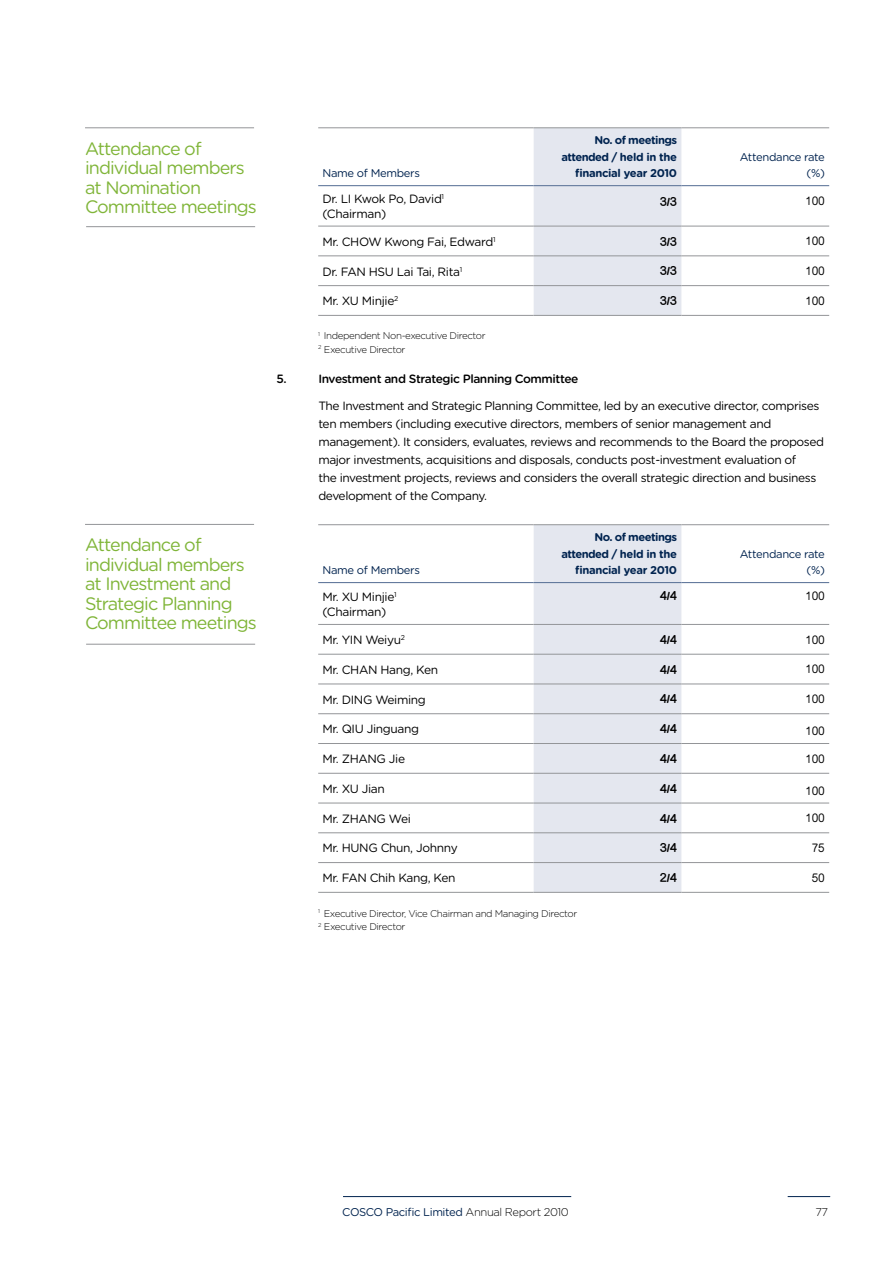
<style>
.page{position:relative;width:893px;height:1263px;background:#fff}
.page>*{position:absolute;margin:0;border:0;box-sizing:border-box;transform-origin:0 0}
.t1{font:18px/19.5px "Gotham Rounded";letter-spacing:-.05em;color:#80b539}
.t2{font:12px/18px "Gotham Rounded";letter-spacing:-.035em;color:#000}
.t3{font:800 12px "M Yuen HK";color:#000}
.t4{font:500 12px "Gotham Rounded";letter-spacing:-.035em;color:#000}
.t5{font:500 12px "M Yuen HK";letter-spacing:-.03em;color:#000}
.t6{font:700 11.25px/16.5px "Gotham Rounded";letter-spacing:-.04em;color:#00234f;text-align:right}
.t7{font:11.25px/16.5px "Gotham Rounded";letter-spacing:-.03em;color:#00234f;text-align:right}
.t8{font:300 11.25px "Gotham Rounded";color:#000}
.t9{font:300 9.75px/13.5px "Gotham Rounded";letter-spacing:-.04em;color:#000}
.s1{font-weight:300;color:#000}
</style>
<div class="page">
<hr style="left:788px;top:1196px;width:42px;height:1px;background:#00234f">
<hr style="left:343px;top:1196px;width:228px;height:1px;background:#00234f">
<div style="left:534px;top:129px;width:147px;height:186px;background:#e4e7ef"></div>
<hr style="left:318px;top:128px;width:216px;height:1px;background:#939598">
<hr style="left:534px;top:128px;width:147px;height:1px;background:#939598">
<hr style="left:681px;top:128px;width:148px;height:1px;background:#939598">
<hr style="left:318px;top:226px;width:216px;height:1px;background:#939598">
<hr style="left:534px;top:226px;width:147px;height:1px;background:#939598">
<hr style="left:681px;top:226px;width:148px;height:1px;background:#939598">
<hr style="left:318px;top:256px;width:216px;height:1px;background:#939598">
<hr style="left:534px;top:256px;width:147px;height:1px;background:#939598">
<hr style="left:681px;top:256px;width:148px;height:1px;background:#939598">
<hr style="left:318px;top:285px;width:216px;height:1px;background:#939598">
<hr style="left:318px;top:315px;width:216px;height:1px;background:#939598">
<hr style="left:534px;top:285px;width:147px;height:1px;background:#939598">
<hr style="left:534px;top:315px;width:147px;height:1px;background:#939598">
<hr style="left:681px;top:285px;width:148px;height:1px;background:#939598">
<hr style="left:681px;top:315px;width:148px;height:1px;background:#939598">
<hr style="left:318px;top:185px;width:216px;height:1px;background:#5b7398">
<hr style="left:534px;top:185px;width:147px;height:1px;background:#5b7398">
<hr style="left:681px;top:185px;width:148px;height:1px;background:#5b7398">
<div style="left:534px;top:525px;width:147px;height:367px;background:#e4e7ef"></div>
<hr style="left:318px;top:524px;width:216px;height:1px;background:#939598">
<hr style="left:534px;top:524px;width:147px;height:1px;background:#939598">
<hr style="left:681px;top:524px;width:148px;height:1px;background:#939598">
<hr style="left:318px;top:624px;width:216px;height:1px;background:#939598">
<hr style="left:534px;top:624px;width:147px;height:1px;background:#939598">
<hr style="left:681px;top:624px;width:148px;height:1px;background:#939598">
<hr style="left:318px;top:654px;width:216px;height:1px;background:#939598">
<hr style="left:534px;top:654px;width:147px;height:1px;background:#939598">
<hr style="left:681px;top:654px;width:148px;height:1px;background:#939598">
<hr style="left:318px;top:684px;width:216px;height:1px;background:#939598">
<hr style="left:534px;top:684px;width:147px;height:1px;background:#939598">
<hr style="left:681px;top:684px;width:148px;height:1px;background:#939598">
<hr style="left:318px;top:713px;width:216px;height:1px;background:#939598">
<hr style="left:534px;top:713px;width:147px;height:1px;background:#939598">
<hr style="left:681px;top:713px;width:148px;height:1px;background:#939598">
<hr style="left:318px;top:743px;width:216px;height:1px;background:#939598">
<hr style="left:534px;top:743px;width:147px;height:1px;background:#939598">
<hr style="left:681px;top:743px;width:148px;height:1px;background:#939598">
<hr style="left:318px;top:773px;width:216px;height:1px;background:#939598">
<hr style="left:534px;top:773px;width:147px;height:1px;background:#939598">
<hr style="left:681px;top:773px;width:148px;height:1px;background:#939598">
<hr style="left:318px;top:803px;width:216px;height:1px;background:#939598">
<hr style="left:534px;top:803px;width:147px;height:1px;background:#939598">
<hr style="left:681px;top:803px;width:148px;height:1px;background:#939598">
<hr style="left:318px;top:832px;width:216px;height:1px;background:#939598">
<hr style="left:534px;top:832px;width:147px;height:1px;background:#939598">
<hr style="left:681px;top:832px;width:148px;height:1px;background:#939598">
<hr style="left:318px;top:862px;width:216px;height:1px;background:#939598">
<hr style="left:318px;top:892px;width:216px;height:1px;background:#939598">
<hr style="left:534px;top:862px;width:147px;height:1px;background:#939598">
<hr style="left:534px;top:892px;width:147px;height:1px;background:#939598">
<hr style="left:681px;top:862px;width:148px;height:1px;background:#939598">
<hr style="left:681px;top:892px;width:148px;height:1px;background:#939598">
<hr style="left:318px;top:582px;width:216px;height:1px;background:#5b7398">
<hr style="left:534px;top:582px;width:147px;height:1px;background:#5b7398">
<hr style="left:681px;top:582px;width:148px;height:1px;background:#5b7398">
<hr style="left:86px;top:226px;width:169px;height:1px;background:#939598">
<hr style="left:86px;top:644px;width:169px;height:1px;background:#939598">
<hr style="left:85px;top:128px;width:169px;height:1px;background:#939598">
<hr style="left:85px;top:524px;width:169px;height:1px;background:#939598">
<p class="t1" style="left:85px;top:138px;width:173px">Attendance of individual members at Nomination<br>Committee meetings</p>
<p class="t1" style="left:85px;top:535px;width:173px">Attendance of individual members at Investment and<br>Strategic Planning<br>Committee meetings</p>
<p class="t7" style="left:322px;top:165px;width:99px">Name of Members</p>
<p class="t6" style="left:561px;top:131px;width:117px">No. of meetings attended / held in the financial year 2010</p>
<p class="t7" style="left:740px;top:148px;width:87px">Attendance rate (%)</p>
<p class="t2" style="left:322px;top:191px;width:123px;line-height:15px">Dr. LI Kwok Po, David<sup>1 </sup>(Chairman)</p>
<p class="t3" style="left:660px;top:195px;width:19px">3/3</p>
<p class="t5" style="left:806px;top:194px;width:21px">100</p>
<p class="t2" style="left:322px;top:232px;width:175px">Mr. CHOW Kwong Fai, Edward<sup>1</sup></p>
<p class="t3" style="left:660px;top:235px;width:19px">3/3</p>
<p class="t5" style="left:806px;top:235px;width:21px">100</p>
<p class="t2" style="left:322px;top:262px;width:141px">Dr. FAN HSU Lai Tai, Rita<sup>1</sup></p>
<p class="t3" style="left:660px;top:265px;width:19px">3/3</p>
<p class="t5" style="left:806px;top:265px;width:21px">100</p>
<p class="t2" style="left:322px;top:292px;width:77px">Mr. XU Minjie<sup>2</sup></p>
<p class="t3" style="left:660px;top:295px;width:19px">3/3</p>
<p class="t5" style="left:806px;top:294px;width:21px">100</p>
<p class="t9" style="left:318px;top:329px;width:169px"><sup>1</sup> Independent Non-executive Director<br><sup>2</sup> Executive Director</p>
<p class="t4" style="left:276px;top:372px;width:12px">5.</p>
<p class="t4" style="left:318px;top:372px;width:262px">Investment and Strategic Planning Committee</p>
<p class="t2" style="left:318px;top:397px;width:507px">The Investment and Strategic Planning Committee, led by an executive director, comprises ten members (including executive directors, members of senior management and management). It considers, evaluates, reviews and recommends to the Board the proposed major investments, acquisitions and disposals, conducts post-investment evaluation of<br>the investment projects, reviews and considers the overall strategic direction and business development of the Company.</p>
<p class="t7" style="left:322px;top:562px;width:99px">Name of Members</p>
<p class="t6" style="left:561px;top:528px;width:117px">No. of meetings attended / held in the financial year 2010</p>
<p class="t7" style="left:740px;top:545px;width:87px">Attendance rate (%)</p>
<p class="t2" style="left:322px;top:589px;width:76px;line-height:15px">Mr. XU Minjie<sup>1 </sup>(Chairman)</p>
<p class="t3" style="left:660px;top:590px;width:19px">4/4</p>
<p class="t5" style="left:806px;top:589px;width:21px">100</p>
<p class="t2" style="left:322px;top:631px;width:84px">Mr. YIN Weiyu<sup>2</sup></p>
<p class="t3" style="left:660px;top:633px;width:19px">4/4</p>
<p class="t5" style="left:806px;top:633px;width:21px">100</p>
<p class="t2" style="left:322px;top:660px;width:117px">Mr. CHAN Hang, Ken</p>
<p class="t3" style="left:660px;top:663px;width:19px">4/4</p>
<p class="t5" style="left:806px;top:663px;width:21px">100</p>
<p class="t2" style="left:322px;top:690px;width:105px">Mr. DING Weiming</p>
<p class="t3" style="left:660px;top:693px;width:19px">4/4</p>
<p class="t5" style="left:806px;top:693px;width:21px">100</p>
<p class="t2" style="left:322px;top:720px;width:98px">Mr. QIU Jinguang</p>
<p class="t3" style="left:660px;top:723px;width:19px">4/4</p>
<p class="t5" style="left:806px;top:725px;width:21px">100</p>
<p class="t2" style="left:322px;top:750px;width:84px">Mr. ZHANG Jie</p>
<p class="t3" style="left:660px;top:752px;width:19px">4/4</p>
<p class="t5" style="left:806px;top:752px;width:21px">100</p>
<p class="t2" style="left:322px;top:780px;width:64px">Mr. XU Jian</p>
<p class="t3" style="left:660px;top:782px;width:19px">4/4</p>
<p class="t5" style="left:806px;top:784px;width:21px">100</p>
<p class="t2" style="left:322px;top:809px;width:90px">Mr. ZHANG Wei</p>
<p class="t3" style="left:660px;top:812px;width:19px">4/4</p>
<p class="t5" style="left:806px;top:812px;width:21px">100</p>
<p class="t2" style="left:322px;top:839px;width:137px">Mr. HUNG Chun, Johnny</p>
<p class="t3" style="left:660px;top:842px;width:19px">3/4</p>
<p class="t5" style="left:812px;top:841px;width:14px">75</p>
<p class="t2" style="left:322px;top:869px;width:135px">Mr. FAN Chih Kang, Ken</p>
<p class="t3" style="left:660px;top:872px;width:19px">2/4</p>
<p class="t5" style="left:812px;top:871px;width:14px">50</p>
<p class="t9" style="left:318px;top:906px;width:261px"><sup>1</sup> Executive Director, Vice Chairman and Managing Director<br><sup>2</sup> Executive Director</p>
<p class="t7" style="left:342px;top:1203px;width:228px">COSCO Pacific Limited <span class="s1">Annual Report 2010</span></p>
<p class="t8" style="left:815px;top:1205px;width:14px">77</p>
</div>
